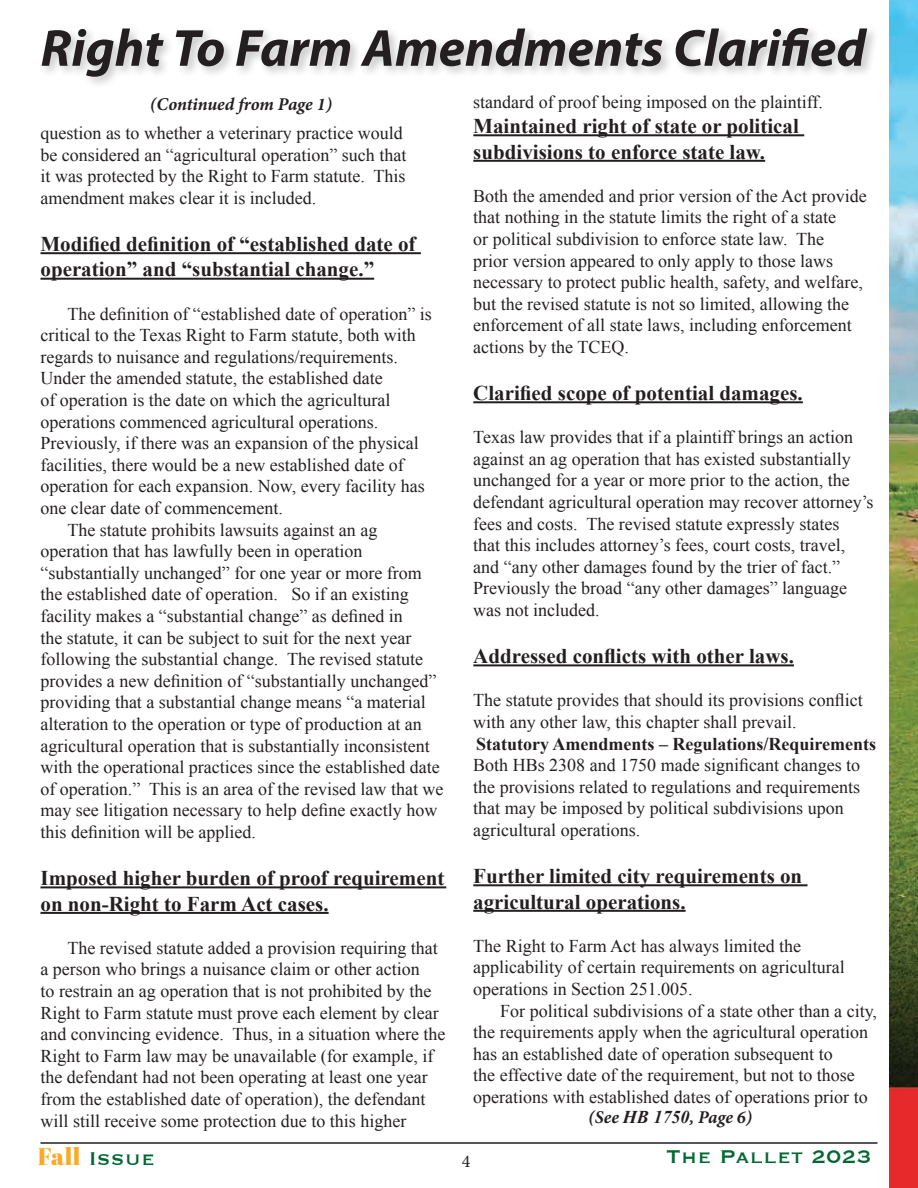
<style>
.page{position:relative;width:918px;height:1188px;background:#fff}
.page>*{position:absolute;margin:0;border:0;box-sizing:border-box;transform-origin:0 0}
.t1{font:italic 700 52.5px "Myriad Pro";color:#231f20}
.t2{font:24px "Copperplate";letter-spacing:.02em;color:#046836}
.t3{font:700 21px/25.5px "Times New Roman";color:#231f20}
.t4{font:18px/21.6px "Times New Roman";color:#231f20}
.t5{font:700 18px "Times New Roman";color:#231f20}
.t6{font:italic 700 18px "Minion Pro";letter-spacing:-.005em;color:#231f20}
.t7{font:18px "Minion Pro";color:#231f20}
.s1{font-family:"Times New Roman"}
.s2{font-family:"Abril Fatface";color:#fbaa26}
</style>
<div class="page">
<div style="left:39px;top:25px;width:840px;height:64px;background:#231f20;opacity:.25"></div>
<hr style="left:40px;top:1142px;width:838px;height:2px;background:#231f20">
<img style="left:890px;top:0;width:28px;height:1188px">
<hr style="left:40px;top:252px;width:381px;height:2px;background:#231f20">
<hr style="left:40px;top:278px;width:334px;height:2px;background:#231f20">
<hr style="left:40px;top:886px;width:406px;height:2px;background:#231f20">
<hr style="left:40px;top:912px;width:289px;height:2px;background:#231f20">
<hr style="left:473px;top:134px;width:331px;height:2px;background:#231f20">
<hr style="left:473px;top:160px;width:292px;height:2px;background:#231f20">
<hr style="left:473px;top:401px;width:330px;height:2px;background:#231f20">
<hr style="left:473px;top:664px;width:321px;height:2px;background:#231f20">
<hr style="left:473px;top:884px;width:335px;height:2px;background:#231f20">
<hr style="left:473px;top:910px;width:213px;height:2px;background:#231f20">
<h1 class="t1" style="left:41px;top:14px;width:827px">Right To Farm Amendments Clarified</h1>
<p class="t6" style="left:150px;top:91px;width:183px">(Continued from Page 1)</p>
<p class="t4" style="left:40px;top:122px;width:367px">question as to whether a veterinary practice would be considered an “agricultural operation” such that it was protected by the Right to Farm statute. This amendment makes clear it is included.</p>
<p class="t3" style="left:40px;top:231px;width:377px">Modified definition of “established date of operation” and “substantial change.”</p>
<p class="t4" style="left:68px;top:303px;width:366px">The definition of “established date of operation” is</p>
<p class="t4" style="left:40px;top:324px;width:377px">critical to the Texas Right to Farm statute, both with</p>
<p class="t4" style="left:40px;top:346px;width:359px">regards to nuisance and regulations/requirements.</p>
<p class="t4" style="left:40px;top:367px;width:344px">Under the amended statute, the established date</p>
<p class="t4" style="left:40px;top:389px;width:351px">of operation is the date on which the agricultural</p>
<p class="t4" style="left:40px;top:411px;width:339px">operations commenced agricultural operations.</p>
<p class="t4" style="left:40px;top:432px;width:380px">Previously, if there was an expansion of the physical</p>
<p class="t4" style="left:40px;top:454px;width:365px">facilities, there would be a new established date of</p>
<p class="t4" style="left:40px;top:475px;width:386px">operation for each expansion. Now, every facility has</p>
<p class="t4" style="left:40px;top:497px;width:244px">one clear date of commencement.</p>
<p class="t4" style="left:68px;top:519px;width:311px">The statute prohibits lawsuits against an ag</p>
<p class="t4" style="left:40px;top:540px;width:323px">operation that has lawfully been in operation</p>
<p class="t4" style="left:40px;top:562px;width:383px">“substantially unchanged” for one year or more from</p>
<p class="t4" style="left:40px;top:583px;width:370px">the established date of operation. So if an existing</p>
<p class="t4" style="left:40px;top:605px;width:364px">facility makes a “substantial change” as defined in</p>
<p class="t4" style="left:40px;top:627px;width:372px">the statute, it can be subject to suit for the next year</p>
<p class="t4" style="left:40px;top:648px;width:384px">following the substantial change. The revised statute</p>
<p class="t4" style="left:40px;top:670px;width:397px">provides a new definition of “substantially unchanged”</p>
<p class="t4" style="left:40px;top:691px;width:387px">providing that a substantial change means “a material</p>
<p class="t4" style="left:40px;top:713px;width:383px">alteration to the operation or type of production at an</p>
<p class="t4" style="left:40px;top:735px;width:391px">agricultural operation that is substantially inconsistent</p>
<p class="t4" style="left:40px;top:756px;width:401px">with the operational practices since the established date</p>
<p class="t4" style="left:40px;top:778px;width:405px">of operation.” This is an area of the revised law that we</p>
<p class="t4" style="left:40px;top:799px;width:398px">may see litigation necessary to help define exactly how</p>
<p class="t4" style="left:40px;top:821px;width:217px">this definition will be applied.</p>
<p class="t3" style="left:40px;top:865px;width:405px">Imposed higher burden of proof requirement on non-Right to Farm Act cases.</p>
<p class="t4" style="left:40px;top:937px;width:407px;text-indent:27px">The revised statute added a provision requiring that a person who brings a nuisance claim or other action<br>to restrain an ag operation that is not prohibited by the Right to Farm statute must prove each element by clear and convincing evidence. Thus, in a situation where the Right to Farm law may be unavailable (for example, if the defendant had not been operating at least one year from the established date of operation), the defendant will still receive some protection due to this higher</p>
<p class="t4" style="left:473px;top:90px;width:351px">standard of proof being imposed on the plaintiff.</p>
<p class="t3" style="left:473px;top:113px;width:327px">Maintained right of state or political subdivisions to enforce state law.</p>
<p class="t4" style="left:473px;top:185px;width:395px">Both the amended and prior version of the Act provide that nothing in the statute limits the right of a state<br>or political subdivision to enforce state law. The<br>prior version appeared to only apply to those laws necessary to protect public health, safety, and welfare, but the revised statute is not so limited, allowing the enforcement of all state laws, including enforcement actions by the TCEQ.</p>
<p class="t3" style="left:473px;top:380px;width:331px">Clarified scope of potential damages.</p>
<p class="t4" style="left:473px;top:426px;width:402px">Texas law provides that if a plaintiff brings an action against an ag operation that has existed substantially unchanged for a year or more prior to the action, the defendant agricultural operation may recover attorney’s fees and costs. The revised statute expressly states<br>that this includes attorney’s fees, court costs, travel, and “any other damages found by the trier of fact.” Previously the broad “any other damages” language was not included.</p>
<p class="t3" style="left:473px;top:643px;width:322px">Addressed conflicts with other laws.</p>
<p class="t4" style="left:473px;top:689px;width:391px">The statute provides that should its provisions conflict with any other law, this chapter shall prevail.</p>
<p class="t5" style="left:476px;top:731px;width:402px">Statutory Amendments – Regulations/Requirements</p>
<p class="t4" style="left:473px;top:754px;width:388px">Both HBs 2308 and 1750 made significant changes to the provisions related to regulations and requirements that may be imposed by political subdivisions upon agricultural operations.</p>
<p class="t3" style="left:473px;top:863px;width:330px">Further limited city requirements on agricultural operations.</p>
<p class="t4" style="left:473px;top:935px;width:373px">The Right to Farm Act has always limited the applicability of certain requirements on agricultural operations in Section 251.005.</p>
<p class="t4" style="left:473px;top:999px;width:405px;text-indent:27px">For political subdivisions of a state other than a city, the requirements apply when the agricultural operation has an established date of operation subsequent to<br>the effective date of the requirement, but not to those operations with established dates of operations prior to</p>
<p class="t6" style="left:588px;top:1105px;width:165px">(See <span class="s1">HB 1750</span>, Page 6)</p>
<h2 class="t2" style="left:38px;top:1143px;width:118px"><span class="s2">Fall</span> Issue</h2>
<p class="t7" style="left:462px;top:1149px;width:10px">4</p>
<h2 class="t2" style="left:666px;top:1140px;width:207px">The Pallet 2023</h2>
</div>
